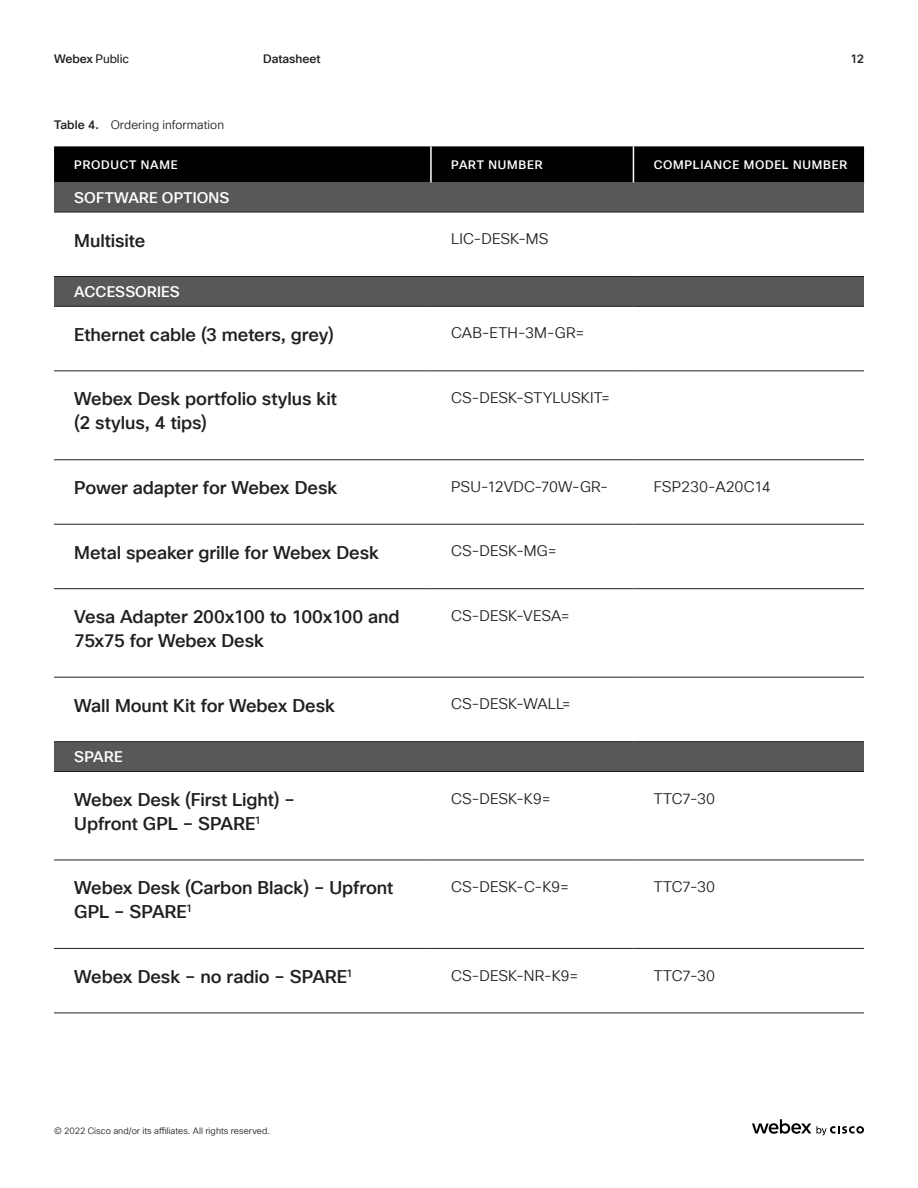
<style>
.page{position:relative;width:918px;height:1188px;background:#fff}
.page>*{position:absolute;margin:0;border:0;box-sizing:border-box;transform-origin:0 0}
.t1{font:500 18px/24px "Cisco Sans TT";letter-spacing:-.005em;color:#231f20}
.t2{font:15px "Cisco Sans TT Light";letter-spacing:.01em;color:#231f20}
.t3{font:500 15px "Cisco Sans TT";letter-spacing:.005em;color:#fff}
.t4{font:500 12px "Cisco Sans TT";letter-spacing:.06em;color:#fff}
.t5{font:12px "Cisco Sans TT Light";letter-spacing:.005em;color:#231f20}
.t6{font:12px "Cisco Sans TT";letter-spacing:-.01em;color:#231f20}
.t7{font:500 12px "Cisco Sans TT";letter-spacing:-.005em;color:#231f20}
.t8{font:9px "Cisco Sans TT Light";letter-spacing:.005em;color:#231f20}
.s1{font-weight:500}
.s2{font-family:"Cisco Sans TT";font-weight:500}
</style>
<div class="page">
<svg style="left:752px;top:1119px;width:112px;height:16px"></svg>
<div style="left:54px;top:146px;width:810px;height:36px;background:#000"></div>
<div style="left:54px;top:182px;width:810px;height:30px;background:#57585a"></div>
<div style="left:54px;top:277px;width:810px;height:29px;background:#57585a"></div>
<div style="left:54px;top:742px;width:810px;height:29px;background:#57585a"></div>
<hr style="left:54px;top:276px;width:377px;height:1px;background:#231f20">
<hr style="left:431px;top:276px;width:202px;height:1px;background:#231f20">
<hr style="left:633px;top:276px;width:231px;height:1px;background:#231f20">
<hr style="left:54px;top:741px;width:377px;height:1px;background:#231f20">
<hr style="left:431px;top:741px;width:202px;height:1px;background:#231f20">
<hr style="left:633px;top:741px;width:231px;height:1px;background:#231f20">
<hr style="left:54px;top:212px;width:377px;height:1px;background:#231f20">
<hr style="left:431px;top:212px;width:202px;height:1px;background:#231f20">
<hr style="left:633px;top:212px;width:231px;height:1px;background:#231f20">
<hr style="left:54px;top:306px;width:377px;height:1px;background:#231f20">
<hr style="left:431px;top:306px;width:202px;height:1px;background:#231f20">
<hr style="left:633px;top:306px;width:231px;height:1px;background:#231f20">
<hr style="left:54px;top:371px;width:377px;height:1px;background:#231f20">
<hr style="left:431px;top:371px;width:202px;height:1px;background:#231f20">
<hr style="left:633px;top:371px;width:231px;height:1px;background:#231f20">
<hr style="left:54px;top:460px;width:377px;height:1px;background:#231f20">
<hr style="left:431px;top:460px;width:202px;height:1px;background:#231f20">
<hr style="left:633px;top:460px;width:231px;height:1px;background:#231f20">
<hr style="left:54px;top:524px;width:377px;height:1px;background:#231f20">
<hr style="left:431px;top:524px;width:202px;height:1px;background:#231f20">
<hr style="left:633px;top:524px;width:231px;height:1px;background:#231f20">
<hr style="left:54px;top:588px;width:377px;height:1px;background:#231f20">
<hr style="left:431px;top:588px;width:202px;height:1px;background:#231f20">
<hr style="left:633px;top:588px;width:231px;height:1px;background:#231f20">
<hr style="left:54px;top:677px;width:377px;height:1px;background:#231f20">
<hr style="left:431px;top:677px;width:202px;height:1px;background:#231f20">
<hr style="left:633px;top:677px;width:231px;height:1px;background:#231f20">
<hr style="left:54px;top:771px;width:377px;height:1px;background:#231f20">
<hr style="left:431px;top:771px;width:202px;height:1px;background:#231f20">
<hr style="left:633px;top:771px;width:231px;height:1px;background:#231f20">
<hr style="left:54px;top:860px;width:377px;height:1px;background:#231f20">
<hr style="left:431px;top:860px;width:202px;height:1px;background:#231f20">
<hr style="left:633px;top:860px;width:231px;height:1px;background:#231f20">
<hr style="left:54px;top:948px;width:377px;height:1px;background:#231f20">
<hr style="left:431px;top:948px;width:202px;height:1px;background:#231f20">
<hr style="left:633px;top:948px;width:231px;height:1px;background:#231f20">
<hr style="left:54px;top:1013px;width:377px;height:1px;background:#231f20">
<hr style="left:431px;top:1013px;width:202px;height:1px;background:#231f20">
<hr style="left:633px;top:1013px;width:231px;height:1px;background:#231f20">
<hr style="left:430px;top:146px;width:2px;height:36px;background:#fff">
<hr style="left:633px;top:146px;width:1px;height:36px;background:#fff">
<p class="t6" style="left:54px;top:55px;width:77px"><span class="s1">Webex</span> Public</p>
<p class="t7" style="left:263px;top:54px;width:59px">Datasheet</p>
<p class="t7" style="left:851px;top:54px;width:15px">12</p>
<p class="t5" style="left:54px;top:119px;width:171px"><span class="s2">Table 4.</span> Ordering information</p>
<p class="t4" style="left:74px;top:159px;width:105px">PRODUCT NAME</p>
<p class="t4" style="left:451px;top:159px;width:93px">PART NUMBER</p>
<p class="t4" style="left:654px;top:159px;width:195px">COMPLIANCE MODEL NUMBER</p>
<p class="t3" style="left:74px;top:191px;width:157px">SOFTWARE OPTIONS</p>
<p class="t1" style="left:74px;top:229px;width:73px">Multisite</p>
<p class="t2" style="left:451px;top:229px;width:99px">LIC-DESK-MS</p>
<p class="t3" style="left:74px;top:285px;width:107px">ACCESSORIES</p>
<p class="t1" style="left:74px;top:323px;width:261px">Ethernet cable (3 meters, grey)</p>
<p class="t2" style="left:451px;top:323px;width:135px">CAB-ETH-3M-GR=</p>
<p class="t1" style="left:74px;top:388px;width:264px">Webex Desk portfolio stylus kit (2 stylus, 4 tips)</p>
<p class="t2" style="left:451px;top:388px;width:161px">CS-DESK-STYLUSKIT=</p>
<p class="t1" style="left:74px;top:477px;width:264px">Power adapter for Webex Desk</p>
<p class="t2" style="left:451px;top:477px;width:159px">PSU-12VDC-70W-GR-</p>
<p class="t2" style="left:654px;top:477px;width:119px">FSP230-A20C14</p>
<p class="t1" style="left:74px;top:541px;width:306px">Metal speaker grille for Webex Desk</p>
<p class="t2" style="left:451px;top:541px;width:107px">CS-DESK-MG=</p>
<p class="t1" style="left:74px;top:606px;width:327px">Vesa Adapter 200x100 to 100x100 and<br>75x75 for Webex Desk</p>
<p class="t2" style="left:451px;top:606px;width:120px">CS-DESK-VESA=</p>
<p class="t1" style="left:74px;top:694px;width:262px">Wall Mount Kit for Webex Desk</p>
<p class="t2" style="left:451px;top:694px;width:121px">CS-DESK-WALL=</p>
<p class="t3" style="left:74px;top:750px;width:50px">SPARE</p>
<p class="t1" style="left:74px;top:788px;width:222px">Webex Desk (First Light) –<br>Upfront GPL – SPARE<sup>1</sup></p>
<p class="t2" style="left:451px;top:789px;width:101px">CS-DESK-K9=</p>
<p class="t2" style="left:654px;top:789px;width:63px">TTC7-30</p>
<p class="t1" style="left:74px;top:877px;width:320px">Webex Desk (Carbon Black) – Upfront<br>GPL – SPARE<sup>1</sup></p>
<p class="t2" style="left:451px;top:877px;width:120px">CS-DESK-C-K9=</p>
<p class="t2" style="left:654px;top:877px;width:63px">TTC7-30</p>
<p class="t1" style="left:74px;top:965px;width:280px">Webex Desk – no radio – SPARE<sup>1</sup></p>
<p class="t2" style="left:451px;top:966px;width:129px">CS-DESK-NR-K9=</p>
<p class="t2" style="left:654px;top:966px;width:63px">TTC7-30</p>
<p class="t8" style="left:54px;top:1125px;width:217px">© 2022 Cisco and/or its affiliates. All rights reserved.</p>
</div>
